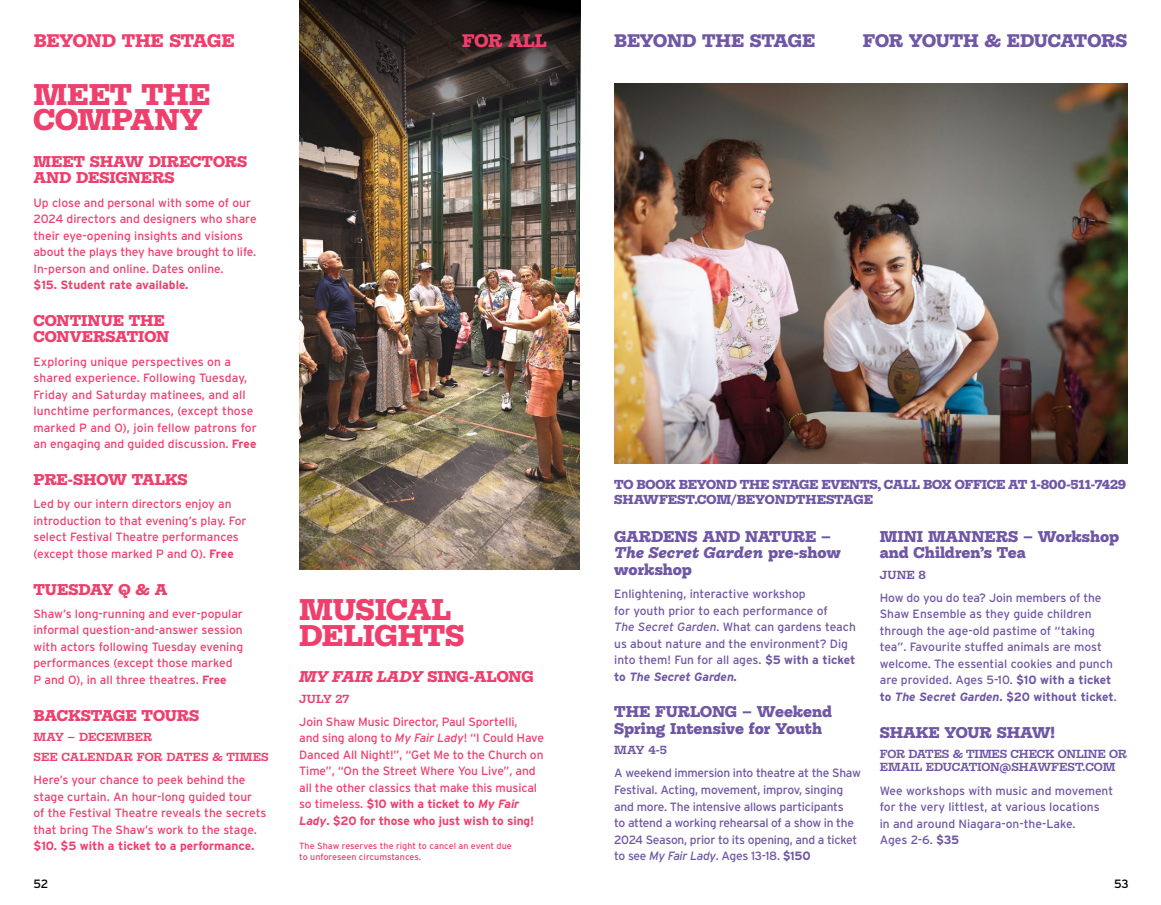
<style>
.page{position:relative;width:1161px;height:905px;background:#fff}
.page>*{position:absolute;margin:0;border:0;box-sizing:border-box;transform-origin:0 0}
.t1{font:900 34.5px/25.5px "Equitan Slab";letter-spacing:-.005em;color:#ef3f6d}
.t2{font:900 21px "Equitan Slab";letter-spacing:-.01em;color:#6f57a5}
.t3{font:900 21px "Equitan Slab";letter-spacing:-.01em;color:#ef3f6d}
.t4{font:900 18px/16.5px "Equitan Slab";letter-spacing:-.005em;color:#6f57a5}
.t5{font:900 18px/16.5px "Equitan Slab";letter-spacing:-.005em;color:#ef3f6d}
.t6{font:italic 900 18px "Equitan Slab";color:#ef3f6d}
.t7{font:900 15px/15px "Equitan Slab";letter-spacing:-.015em;color:#6f57a5}
.t8{font:700 13.5px/13.5px "Equitan Slab";letter-spacing:-.01em;color:#6f57a5}
.t9{font:700 13.5px/20.2px "Equitan Slab";letter-spacing:.01em;color:#ef3f6d}
.t10{font:12px/16.5px "Interstate";color:#ef3f6d}
.t11{font:12px/16.5px "Interstate";letter-spacing:-.01em;color:#6f57a5}
.t12{font:700 12px "Interstate";color:#ef3f6d}
.t13{font:12px "Interstate";color:#000}
.t14{font:9px/10.8px "Interstate";color:#ef3f6d}
.s1{font-weight:700}
.s2{font-style:normal}
.s3{font-style:italic}
.s4{font-weight:700;font-style:italic}
</style>
<div class="page">
<img style="left:299px;top:215px;width:281px;height:354px">
<img style="left:299px;top:0;width:281px;height:215px">
<img style="left:614px;top:83px;width:513px;height:380px">
<h2 class="t3" style="left:34px;top:29px;width:202px">BEYOND THE STAGE</h2>
<h2 class="t3" style="left:462px;top:29px;width:86px">FOR ALL</h2>
<h2 class="t2" style="left:614px;top:29px;width:202px">BEYOND THE STAGE</h2>
<h2 class="t2" style="left:863px;top:29px;width:266px">FOR YOUTH &amp; EDUCATORS</h2>
<h1 class="t1" style="left:33px;top:81px;width:178px">MEET THE<br>COMPANY</h1>
<h3 class="t5" style="left:33px;top:153px;width:215px">MEET SHAW DIRECTORS<br>AND DESIGNERS</h3>
<p class="t10" style="left:33px;top:194px;width:225px">Up close and personal with some of our 2024 directors and designers who share their eye-opening insights and visions about the plays they have brought to life.<br>In-person and online. Dates online.</p>
<p class="t12" style="left:33px;top:278px;width:156px">$15. Student rate available.</p>
<h3 class="t5" style="left:33px;top:312px;width:137px">CONTINUE THE<br>CONVERSATION</h3>
<p class="t10" style="left:33px;top:353px;width:225px">Exploring unique perspectives on a shared experience. Following Tuesday, Friday and Saturday matinees, and all lunchtime performances, (except those marked P and O), join fellow patrons for an engaging and guided discussion. <span class="s1">Free</span></p>
<h3 class="t5" style="left:33px;top:471px;width:156px">PRE-SHOW TALKS</h3>
<p class="t10" style="left:33px;top:495px;width:215px">Led by our intern directors enjoy an introduction to that evening’s play. For select Festival Theatre performances (except those marked P and O). <span class="s1">Free</span></p>
<h3 class="t5" style="left:33px;top:580px;width:135px">TUESDAY Q &amp; A</h3>
<p class="t10" style="left:33px;top:605px;width:211px">Shaw’s long-running and ever-popular informal question-and-answer session with actors following Tuesday evening performances (except those marked P and O), in all three theatres. <span class="s1">Free</span></p>
<h3 class="t5" style="left:33px;top:706px;width:167px">BACKSTAGE TOURS</h3>
<p class="t9" style="left:33px;top:726px;width:237px">MAY – DECEMBER<br>SEE CALENDAR FOR DATES &amp; TIMES</p>
<p class="t10" style="left:33px;top:771px;width:235px">Here’s your chance to peek behind the stage curtain. An hour-long guided tour<br>of the Festival Theatre reveals the secrets that bring The Shaw’s work to the stage.</p>
<p class="t12" style="left:33px;top:839px;width:222px">$10. $5 with a ticket to a performance.</p>
<h1 class="t1" style="left:299px;top:596px;width:167px">MUSICAL<br>DELIGHTS</h1>
<h3 class="t6" style="left:299px;top:666px;width:236px">MY FAIR LADY <span class="s2">SING-ALONG</span></h3>
<p class="t9" style="left:299px;top:688px;width:52px">JULY 27</p>
<p class="t10" style="left:299px;top:713px;width:246px">Join Shaw Music Director, Paul Sportelli,<br>and sing along to <span class="s3">My Fair Lady</span>! “I Could Have Danced All Night!”, “Get Me to the Church on Time”, “On the Street Where You Live”, and all the other classics that make this musical so timeless. <span class="s1">$10 with a ticket to</span> <span class="s4">My Fair Lady</span><span class="s1">. $20 for those who just wish to sing!</span></p>
<p class="t14" style="left:299px;top:840px;width:214px">The Shaw reserves the right to cancel an event due to unforeseen circumstances.</p>
<p class="t7" style="left:614px;top:476px;width:513px">TO BOOK BEYOND THE STAGE EVENTS, CALL BOX OFFICE AT 1-800-511-7429<br>SHAWFEST.COM/BEYONDTHESTAGE</p>
<h3 class="t4" style="left:614px;top:527px;width:228px">GARDENS AND NATURE –<br><span class="s3">The Secret Garden</span> pre-show workshop</h3>
<p class="t11" style="left:614px;top:585px;width:243px">Enlightening, interactive workshop<br>for youth prior to each performance of<br><span class="s3">The Secret Garden</span>. What can gardens teach us about nature and the environment? Dig into them! Fun for all ages. <span class="s1">$5 with a ticket to</span> <span class="s4">The Secret Garden.</span></p>
<h3 class="t4" style="left:614px;top:703px;width:219px">THE FURLONG – Weekend<br>Spring Intensive for Youth</h3>
<p class="t8" style="left:614px;top:743px;width:54px">MAY 4-5</p>
<p class="t11" style="left:614px;top:764px;width:248px">A weekend immersion into theatre at the Shaw Festival. Acting, movement, improv, singing and more. The intensive allows participants<br>to attend a working rehearsal of a show in the 2024 Season, prior to its opening, and a ticket to see <span class="s3">My Fair Lady</span>. Ages 13-18. <span class="s1">$150</span></p>
<h3 class="t4" style="left:880px;top:527px;width:241px">MINI MANNERS – Workshop and Children’s Tea</h3>
<p class="t8" style="left:880px;top:567px;width:48px">JUNE 8</p>
<p class="t11" style="left:880px;top:589px;width:239px">How do you do tea? Join members of the Shaw Ensemble as they guide children through the age-old pastime of “taking tea”. Favourite stuffed animals are most welcome. The essential cookies and punch are provided. Ages 5-10. <span class="s1">$10 with a ticket to</span> <span class="s4">The Secret Garden</span><span class="s1">. $20 without ticket</span>.</p>
<h3 class="t4" style="left:880px;top:723px;width:177px">SHAKE YOUR SHAW!</h3>
<p class="t8" style="left:880px;top:746px;width:249px">FOR DATES &amp; TIMES CHECK ONLINE OR<br>EMAIL EDUCATION@SHAWFEST.COM</p>
<p class="t11" style="left:880px;top:782px;width:235px">Wee workshops with music and movement for the very littlest, at various locations<br>in and around Niagara-on-the-Lake.<br>Ages 2-6. <span class="s1">$35</span></p>
<p class="t13" style="left:33px;top:877px;width:17px">52</p>
<p class="t13" style="left:1114px;top:877px;width:16px">53</p>
</div>
